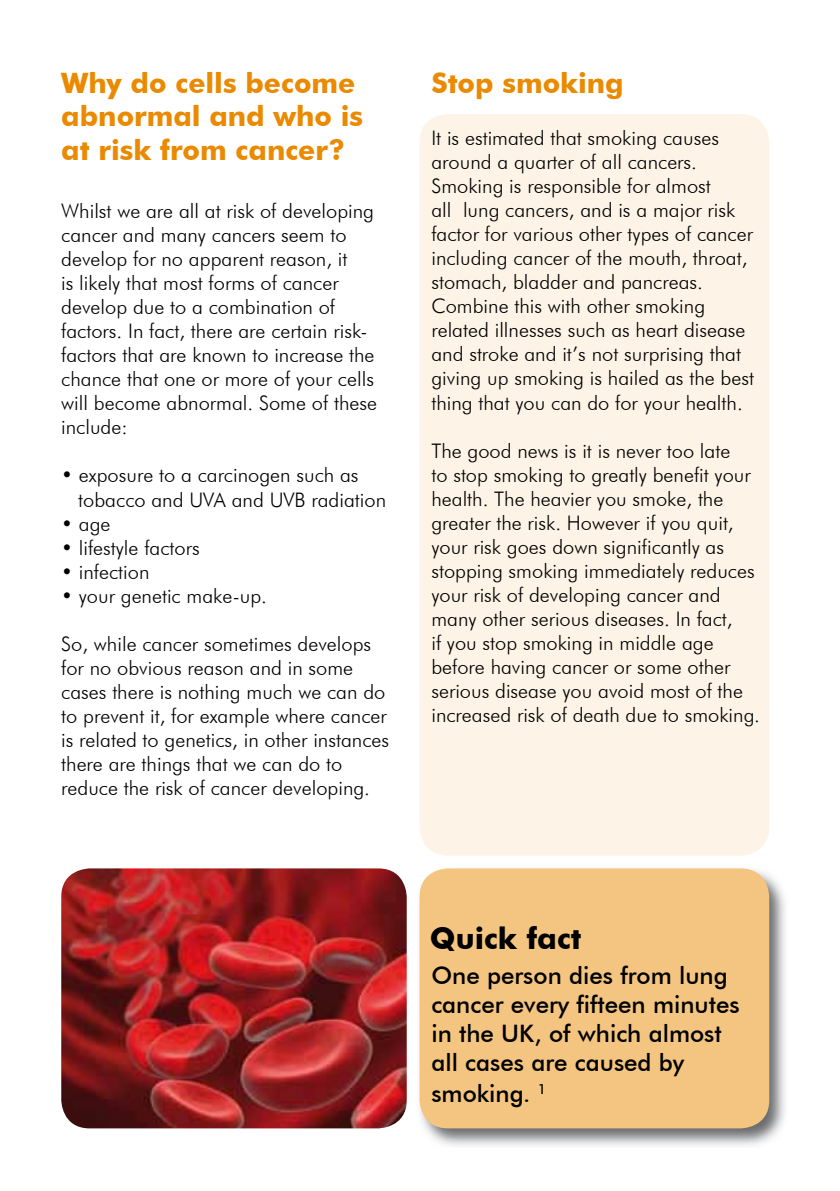
<style>
.page{position:relative;width:840px;height:1191px;background:#fff}
.page>*{position:absolute;margin:0;border:0;box-sizing:border-box;transform-origin:0 0}
.t1{font:700 30px "Futura BT";color:#000}
.t2{font:700 28px/33.6px "Futura BT";color:#ea8a00}
.t3{font:500 24px/28.8px "Futura BT";color:#000}
.t4{font:300 20px/24px "Futura BT";color:#000}
</style>
<div class="page">
<img style="left:420px;top:868px;width:365px;height:278px">
<div style="left:419px;top:868px;width:349px;height:260px;background:#f4c580;border-radius:28px"></div>
<img style="left:61px;top:868px;width:345px;height:260px">
<div style="left:419px;top:114px;width:349px;height:741px;background:#fdf3e6;border-radius:28px"></div>
<h2 class="t2" style="left:61px;top:66px;width:303px">Why do cells become abnormal and who is at risk from cancer?</h2>
<p class="t4" style="left:61px;top:199px;width:317px">Whilst we are all at risk of developing cancer and many cancers seem to develop for no apparent reason, it<br>is likely that most forms of cancer develop due to a combination of factors. In fact, there are certain risk&shy;factors that are known to increase the chance that one or more of your cells will become abnormal. Some of these include:</p>
<p class="t4" style="left:78px;top:463px;width:309px;text-indent:-17px">• exposure to a carcinogen such as tobacco and UVA and UVB radiation</p>
<p class="t4" style="left:61px;top:511px;width:51px">• age</p>
<p class="t4" style="left:61px;top:535px;width:140px">• lifestyle factors</p>
<p class="t4" style="left:61px;top:559px;width:90px">• infection</p>
<p class="t4" style="left:61px;top:583px;width:207px">• your genetic make-up.</p>
<p class="t4" style="left:61px;top:631px;width:329px">So, while cancer sometimes develops for no obvious reason and in some cases there is nothing much we can do to prevent it, for example where cancer is related to genetics, in other instances there are things that we can do to reduce the risk of cancer developing.</p>
<h2 class="t2" style="left:431px;top:66px;width:194px">Stop smoking</h2>
<p class="t4" style="left:431px;top:126px;width:324px">It is estimated that smoking causes around a quarter of all cancers.<br>Smoking is responsible for almost<br>all lung cancers, and is a major risk factor for various other types of cancer including cancer of the mouth, throat, stomach, bladder and pancreas.<br>Combine this with other smoking related illnesses such as heart disease and stroke and it’s not surprising that giving up smoking is hailed as the best thing that you can do for your health.</p>
<p class="t4" style="left:431px;top:438px;width:330px">The good news is it is never too late<br>to stop smoking to greatly benefit your health. The heavier you smoke, the greater the risk. However if you quit, your risk goes down significantly as stopping smoking immediately reduces your risk of developing cancer and many other serious diseases. In fact,<br>if you stop smoking in middle age before having cancer or some other serious disease you avoid most of the increased risk of death due to smoking.</p>
<h1 class="t1" style="left:429px;top:919px;width:153px">Quick fact</h1>
<p class="t3" style="left:431px;top:961px;width:309px">One person dies from lung cancer every fifteen minutes in the UK, of which almost all cases are caused by</p>
<p class="t3" style="left:431px;top:1079px;width:116px">smoking. <sup>1</sup></p>
</div>
